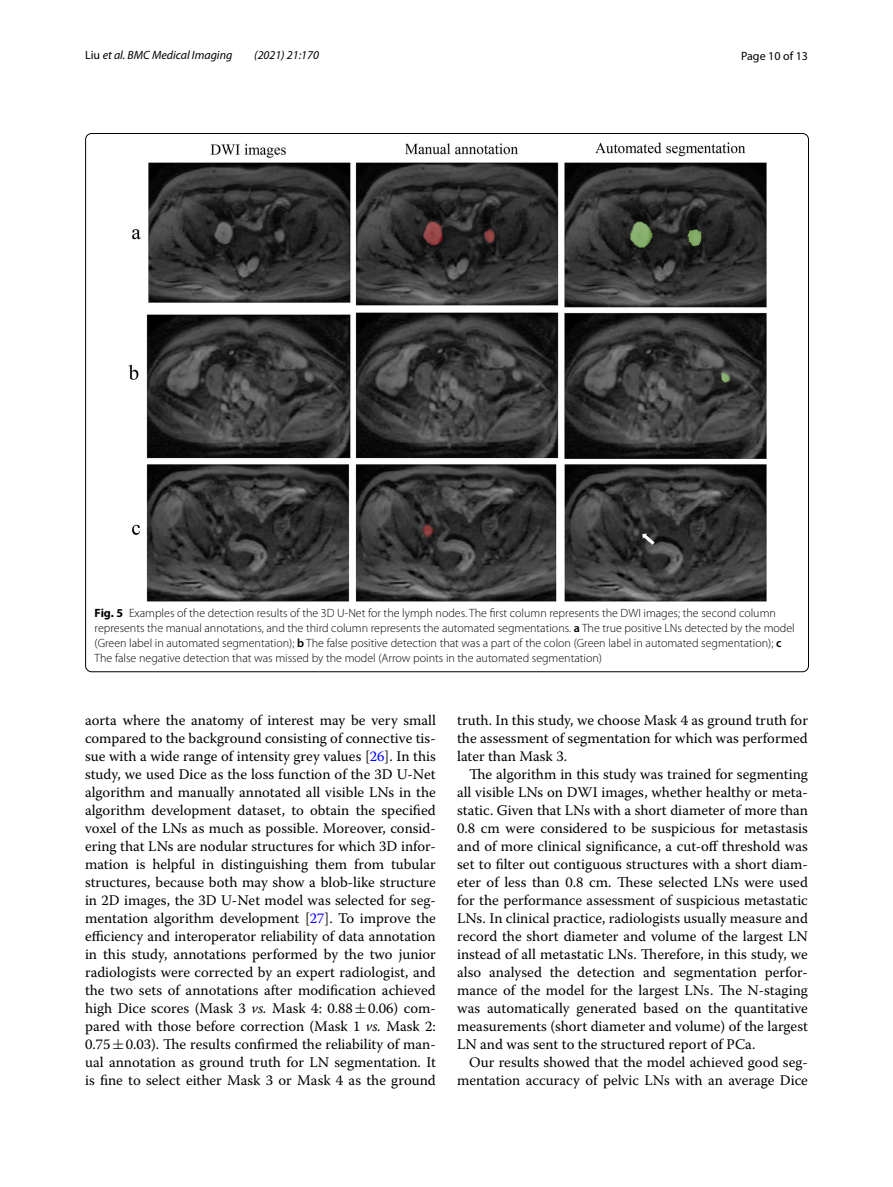
<style>
.page{position:relative;width:893px;height:1187px;background:#fff}
.page>*{position:absolute;margin:0;border:0;box-sizing:border-box;transform-origin:0 0}
.t1{font:14.7px/18px "Warnock Pro";color:#000;text-align:justify}
.t2{font:300 12px/15px "Myriad Pro";color:#000}
.t3{font:italic 12px "Myriad Pro";color:#000}
.t4{font:12px "Myriad Pro";color:#000}
.s1{font-style:normal}
.s2{font-weight:700}
.s3{font-weight:600}
.s4{color:#00f}
.s5{font-style:italic}
.s6{font-family:"MTSY"}
</style>
<div class="page">
<img style="left:128px;top:142px;width:638px;height:459px">
<p class="t3" style="left:85px;top:48px;width:149px"><span class="s1">Liu</span> et al. BMC Medical Imaging</p>
<p class="t3" style="left:254px;top:48px;width:66px">(2021) 21:170</p>
<p class="t4" style="left:741px;top:48px;width:68px">Page 10 of 13</p>
<p class="t2" style="left:95px;top:605px;width:702px"><span class="s2">Fig. 5</span> Examples of the detection results of the 3D U-Net for the lymph nodes. The first column represents the DWI images; the second column represents the manual annotations, and the third column represents the automated segmentations. <span class="s3">a</span> The true positive LNs detected by the model (Green label in automated segmentation); <span class="s3">b</span> The false positive detection that was a part of the colon (Green label in automated segmentation); <span class="s3">c </span>The false negative detection that was missed by the model (Arrow points in the automated segmentation)</p>
<p class="t1" style="left:85px;top:710px;width:352px">aorta where the anatomy of interest may be very small compared to the background consisting of connective tis&shy;sue with a wide range of intensity grey values [<span class="s4">26</span>]. In this study, we used Dice as the loss function of the 3D U-Net algorithm and manually annotated all visible LNs in the algorithm development dataset, to obtain the specified voxel of the LNs as much as possible. Moreover, consid&shy;ering that LNs are nodular structures for which 3D infor&shy;mation is helpful in distinguishing them from tubular structures, because both may show a blob-like structure in 2D images, the 3D U-Net model was selected for seg&shy;mentation algorithm development [<span class="s4">27</span>]. To improve the efficiency and interoperator reliability of data annotation in this study, annotations performed by the two junior radiologists were corrected by an expert radiologist, and the two sets of annotations after modification achieved high Dice scores (Mask 3 <span class="s5">vs.</span> Mask 4: 0.88<span class="s6">±</span>0.06) com&shy;pared with those before correction (Mask 1 <span class="s5">vs.</span> Mask 2:<br>0.75<span class="s6">±</span>0.03). The results confirmed the reliability of man&shy;ual annotation as ground truth for LN segmentation. It is fine to select either Mask 3 or Mask 4 as the ground</p>
<p class="t1" style="left:457px;top:710px;width:352px">truth. In this study, we choose Mask 4 as ground truth for the assessment of segmentation for which was performed later than Mask 3.</p>
<p class="t1" style="left:457px;top:764px;width:352px;text-indent:12px">The algorithm in this study was trained for segmenting all visible LNs on DWI images, whether healthy or meta&shy;static. Given that LNs with a short diameter of more than 0.8 cm were considered to be suspicious for metastasis and of more clinical significance, a cut-off threshold was set to filter out contiguous structures with a short diam&shy;eter of less than 0.8 cm. These selected LNs were used for the performance assessment of suspicious metastatic LNs. In clinical practice, radiologists usually measure and record the short diameter and volume of the largest LN instead of all metastatic LNs. Therefore, in this study, we also analysed the detection and segmentation perfor&shy;mance of the model for the largest LNs. The N-staging was automatically generated based on the quantitative measurements (short diameter and volume) of the largest LN and was sent to the structured report of PCa.</p>
<p class="t1" style="left:457px;top:1052px;width:352px;text-align:right">Our results showed that the model achieved good seg&shy;mentation accuracy of pelvic LNs with an average Dice</p>
</div>
